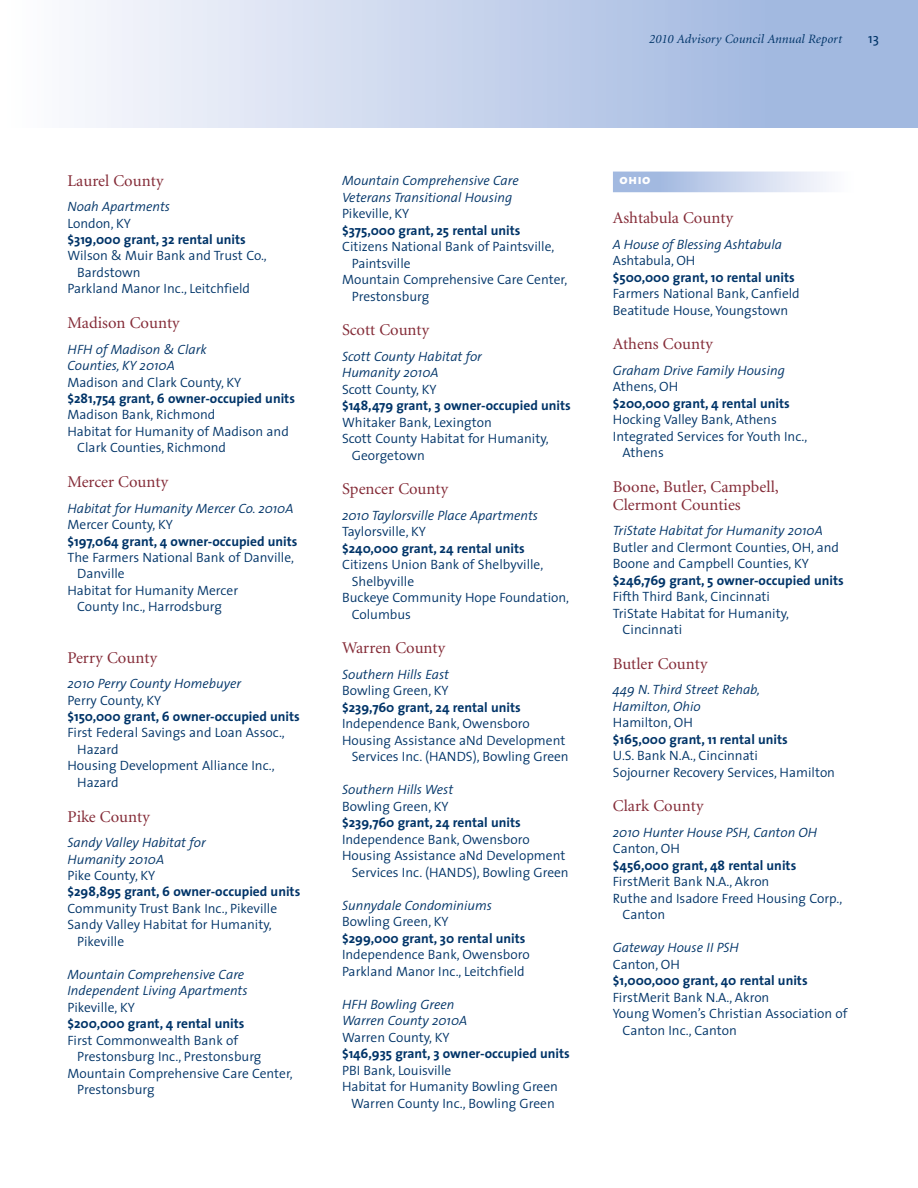
<style>
.page{position:relative;width:918px;height:1188px;background:#fff}
.page>*{position:absolute;margin:0;border:0;box-sizing:border-box;transform-origin:0 0}
.t1{font:16.5px/18px "Minion";color:#842b37}
.t2{font:300 13.5px/16.5px "The Sans";color:#003468}
.t3{font:700 13.5px "The Sans";color:#003468}
.t4{font:italic 300 13.5px/16.5px "The Sans";color:#003468}
.t5{font:13.5px "The Sans Extra Bold Caps";color:#fff}
.t6{font:13.5px "The Sans";color:#003468}
.t7{font:italic 12.75px "Minion";letter-spacing:.01em;color:#003468}
</style>
<div class="page">
<div style="left:613px;top:172px;width:249px;height:20px;background:linear-gradient(to right,#95aedc,#fff)"></div>
<div style="left:0;top:0;width:918px;height:128px;background:linear-gradient(to right,#fdfcfe,#96afdc)"></div>
<p class="t7" style="left:649px;top:32px;width:194px">2010 Advisory Council Annual Report</p>
<p class="t6" style="left:868px;top:27px;width:12px">13</p>
<p class="t1" style="left:68px;top:172px;width:97px">Laurel County</p>
<p class="t4" style="left:68px;top:198px;width:104px">Noah Apartments</p>
<p class="t2" style="left:68px;top:214px;width:65px">London, KY</p>
<p class="t3" style="left:68px;top:228px;width:180px">$319,000 grant, 32 rental units</p>
<p class="t2" style="left:68px;top:247px;width:201px">Wilson &amp; Muir Bank and Trust Co.,</p>
<p class="t2" style="left:77px;top:264px;width:65px">Bardstown</p>
<p class="t2" style="left:68px;top:280px;width:184px">Parkland Manor Inc., Leitchfield</p>
<p class="t1" style="left:68px;top:314px;width:114px">Madison County</p>
<p class="t4" style="left:68px;top:340px;width:141px">HFH of Madison &amp; Clark<br>Counties, KY 2010A</p>
<p class="t2" style="left:68px;top:373px;width:175px">Madison and Clark County, KY</p>
<p class="t3" style="left:68px;top:387px;width:229px">$281,754 grant, 6 owner-occupied units</p>
<p class="t2" style="left:68px;top:406px;width:149px">Madison Bank, Richmond</p>
<p class="t2" style="left:68px;top:423px;width:223px">Habitat for Humanity of Madison and</p>
<p class="t2" style="left:77px;top:439px;width:150px">Clark Counties, Richmond</p>
<p class="t1" style="left:68px;top:473px;width:102px">Mercer County</p>
<p class="t4" style="left:68px;top:499px;width:228px">Habitat for Humanity Mercer Co. 2010A</p>
<p class="t2" style="left:68px;top:516px;width:107px">Mercer County, KY</p>
<p class="t3" style="left:68px;top:530px;width:232px">$197,064 grant, 4 owner-occupied units</p>
<p class="t2" style="left:68px;top:549px;width:228px">The Farmers National Bank of Danville,</p>
<p class="t2" style="left:77px;top:565px;width:49px">Danville</p>
<p class="t2" style="left:68px;top:582px;width:172px">Habitat for Humanity Mercer</p>
<p class="t2" style="left:77px;top:598px;width:146px">County Inc., Harrodsburg</p>
<p class="t1" style="left:68px;top:649px;width:91px">Perry County</p>
<p class="t4" style="left:68px;top:675px;width:175px">2010 Perry County Homebuyer</p>
<p class="t2" style="left:68px;top:691px;width:95px">Perry County, KY</p>
<p class="t3" style="left:68px;top:705px;width:234px">$150,000 grant, 6 owner-occupied units</p>
<p class="t2" style="left:68px;top:724px;width:219px">First Federal Savings and Loan Assoc.,</p>
<p class="t2" style="left:77px;top:741px;width:43px">Hazard</p>
<p class="t2" style="left:68px;top:757px;width:209px">Housing Development Alliance Inc.,</p>
<p class="t2" style="left:77px;top:774px;width:43px">Hazard</p>
<p class="t1" style="left:68px;top:808px;width:84px">Pike County</p>
<p class="t4" style="left:68px;top:834px;width:140px">Sandy Valley Habitat for<br>Humanity 2010A</p>
<p class="t2" style="left:68px;top:867px;width:89px">Pike County, KY</p>
<p class="t3" style="left:68px;top:881px;width:234px">$298,895 grant, 6 owner-occupied units</p>
<p class="t2" style="left:68px;top:900px;width:211px">Community Trust Bank Inc., Pikeville</p>
<p class="t2" style="left:68px;top:916px;width:206px">Sandy Valley Habitat for Humanity,</p>
<p class="t2" style="left:77px;top:933px;width:49px">Pikeville</p>
<p class="t4" style="left:68px;top:966px;width:182px">Mountain Comprehensive Care<br>Independent Living Apartments</p>
<p class="t2" style="left:68px;top:999px;width:69px">Pikeville, KY</p>
<p class="t3" style="left:68px;top:1013px;width:178px">$200,000 grant, 4 rental units</p>
<p class="t2" style="left:68px;top:1032px;width:172px">First Commonwealth Bank of</p>
<p class="t2" style="left:77px;top:1048px;width:186px">Prestonsburg Inc., Prestonsburg</p>
<p class="t2" style="left:68px;top:1065px;width:227px">Mountain Comprehensive Care Center,</p>
<p class="t2" style="left:77px;top:1081px;width:79px">Prestonsburg</p>
<p class="t4" style="left:342px;top:172px;width:178px">Mountain Comprehensive Care<br>Veterans Transitional Housing</p>
<p class="t2" style="left:342px;top:205px;width:69px">Pikeville, KY</p>
<p class="t3" style="left:342px;top:219px;width:180px">$375,000 grant, 25 rental units</p>
<p class="t2" style="left:342px;top:238px;width:214px">Citizens National Bank of Paintsville,</p>
<p class="t2" style="left:352px;top:255px;width:60px">Paintsville</p>
<p class="t2" style="left:342px;top:271px;width:227px">Mountain Comprehensive Care Center,</p>
<p class="t2" style="left:352px;top:288px;width:79px">Prestonsburg</p>
<p class="t1" style="left:342px;top:322px;width:89px">Scott County</p>
<p class="t4" style="left:342px;top:348px;width:141px">Scott County Habitat for<br>Humanity 2010A</p>
<p class="t2" style="left:342px;top:381px;width:96px">Scott County, KY</p>
<p class="t3" style="left:342px;top:394px;width:230px">$148,479 grant, 3 owner-occupied units</p>
<p class="t2" style="left:342px;top:414px;width:151px">Whitaker Bank, Lexington</p>
<p class="t2" style="left:342px;top:430px;width:208px">Scott County Habitat for Humanity,</p>
<p class="t2" style="left:352px;top:447px;width:75px">Georgetown</p>
<p class="t1" style="left:342px;top:481px;width:108px">Spencer County</p>
<p class="t4" style="left:342px;top:507px;width:198px">2010 Taylorsville Place Apartments</p>
<p class="t2" style="left:342px;top:523px;width:85px">Taylorsville, KY</p>
<p class="t3" style="left:342px;top:537px;width:184px">$240,000 grant, 24 rental units</p>
<p class="t2" style="left:342px;top:556px;width:203px">Citizens Union Bank of Shelbyville,</p>
<p class="t2" style="left:352px;top:573px;width:64px">Shelbyville</p>
<p class="t2" style="left:342px;top:589px;width:229px">Buckeye Community Hope Foundation,</p>
<p class="t2" style="left:352px;top:606px;width:61px">Columbus</p>
<p class="t1" style="left:342px;top:640px;width:105px">Warren County</p>
<p class="t4" style="left:342px;top:666px;width:109px">Southern Hills East</p>
<p class="t2" style="left:342px;top:682px;width:108px">Bowling Green, KY</p>
<p class="t3" style="left:342px;top:696px;width:180px">$239,760 grant, 24 rental units</p>
<p class="t2" style="left:342px;top:715px;width:189px">Independence Bank, Owensboro</p>
<p class="t2" style="left:342px;top:732px;width:225px">Housing Assistance aNd Development</p>
<p class="t2" style="left:352px;top:748px;width:218px">Services Inc. (HANDS), Bowling Green</p>
<p class="t4" style="left:342px;top:781px;width:113px">Southern Hills West</p>
<p class="t2" style="left:342px;top:798px;width:108px">Bowling Green, KY</p>
<p class="t3" style="left:342px;top:811px;width:180px">$239,760 grant, 24 rental units</p>
<p class="t2" style="left:342px;top:831px;width:189px">Independence Bank, Owensboro</p>
<p class="t2" style="left:342px;top:847px;width:225px">Housing Assistance aNd Development</p>
<p class="t2" style="left:352px;top:864px;width:218px">Services Inc. (HANDS), Bowling Green</p>
<p class="t4" style="left:342px;top:897px;width:152px">Sunnydale Condominiums</p>
<p class="t2" style="left:342px;top:913px;width:108px">Bowling Green, KY</p>
<p class="t3" style="left:342px;top:927px;width:185px">$299,000 grant, 30 rental units</p>
<p class="t2" style="left:342px;top:946px;width:189px">Independence Bank, Owensboro<br>Parkland Manor Inc., Leitchfield</p>
<p class="t4" style="left:342px;top:996px;width:127px">HFH Bowling Green<br>Warren County 2010A</p>
<p class="t2" style="left:342px;top:1029px;width:109px">Warren County, KY</p>
<p class="t3" style="left:342px;top:1042px;width:229px">$146,935 grant, 3 owner-occupied units</p>
<p class="t2" style="left:342px;top:1062px;width:111px">PBI Bank, Louisville</p>
<p class="t2" style="left:342px;top:1078px;width:217px">Habitat for Humanity Bowling Green</p>
<p class="t2" style="left:351px;top:1095px;width:205px">Warren County Inc., Bowling Green</p>
<p class="t5" style="left:619px;top:168px;width:33px">ohio</p>
<p class="t1" style="left:613px;top:210px;width:122px">Ashtabula County</p>
<p class="t4" style="left:613px;top:236px;width:171px">A House of Blessing Ashtabula</p>
<p class="t2" style="left:613px;top:252px;width:84px">Ashtabula, OH</p>
<p class="t3" style="left:613px;top:266px;width:183px">$500,000 grant, 10 rental units</p>
<p class="t2" style="left:613px;top:285px;width:188px">Farmers National Bank, Canfield<br>Beatitude House, Youngstown</p>
<p class="t1" style="left:613px;top:336px;width:101px">Athens County</p>
<p class="t4" style="left:613px;top:362px;width:174px">Graham Drive Family Housing</p>
<p class="t2" style="left:613px;top:378px;width:67px">Athens, OH</p>
<p class="t3" style="left:613px;top:392px;width:178px">$200,000 grant, 4 rental units</p>
<p class="t2" style="left:613px;top:411px;width:165px">Hocking Valley Bank, Athens</p>
<p class="t2" style="left:613px;top:428px;width:196px">Integrated Services for Youth Inc.,</p>
<p class="t2" style="left:623px;top:444px;width:43px">Athens</p>
<p class="t1" style="left:613px;top:478px;width:167px">Boone, Butler, Campbell,<br>Clermont Counties</p>
<p class="t4" style="left:613px;top:522px;width:211px">TriState Habitat for Humanity 2010A</p>
<p class="t2" style="left:613px;top:539px;width:228px">Butler and Clermont Counties, OH, and<br>Boone and Campbell Counties, KY</p>
<p class="t3" style="left:613px;top:569px;width:232px">$246,769 grant, 5 owner-occupied units</p>
<p class="t2" style="left:613px;top:588px;width:159px">Fifth Third Bank, Cincinnati</p>
<p class="t2" style="left:613px;top:605px;width:178px">TriState Habitat for Humanity,</p>
<p class="t2" style="left:623px;top:621px;width:61px">Cincinnati</p>
<p class="t1" style="left:613px;top:655px;width:96px">Butler County</p>
<p class="t4" style="left:613px;top:681px;width:149px">449 N. Third Street Rehab,<br>Hamilton, Ohio</p>
<p class="t2" style="left:613px;top:714px;width:81px">Hamilton, OH</p>
<p class="t3" style="left:613px;top:728px;width:176px">$165,000 grant, 11 rental units</p>
<p class="t2" style="left:613px;top:747px;width:224px">U.S. Bank N.A., Cincinnati<br>Sojourner Recovery Services, Hamilton</p>
<p class="t1" style="left:613px;top:798px;width:92px">Clark County</p>
<p class="t4" style="left:613px;top:824px;width:206px">2010 Hunter House PSH, Canton OH</p>
<p class="t2" style="left:613px;top:840px;width:69px">Canton, OH</p>
<p class="t3" style="left:613px;top:854px;width:185px">$456,000 grant, 48 rental units</p>
<p class="t2" style="left:613px;top:873px;width:158px">FirstMerit Bank N.A., Akron</p>
<p class="t2" style="left:613px;top:890px;width:231px">Ruthe and Isadore Freed Housing Corp.,</p>
<p class="t2" style="left:623px;top:906px;width:44px">Canton</p>
<p class="t4" style="left:613px;top:939px;width:127px">Gateway House II PSH</p>
<p class="t2" style="left:613px;top:956px;width:69px">Canton, OH</p>
<p class="t3" style="left:613px;top:969px;width:196px">$1,000,000 grant, 40 rental units</p>
<p class="t2" style="left:613px;top:989px;width:158px">FirstMerit Bank N.A., Akron</p>
<p class="t2" style="left:613px;top:1005px;width:236px">Young Women’s Christian Association of</p>
<p class="t2" style="left:623px;top:1022px;width:116px">Canton Inc., Canton</p>
</div>
